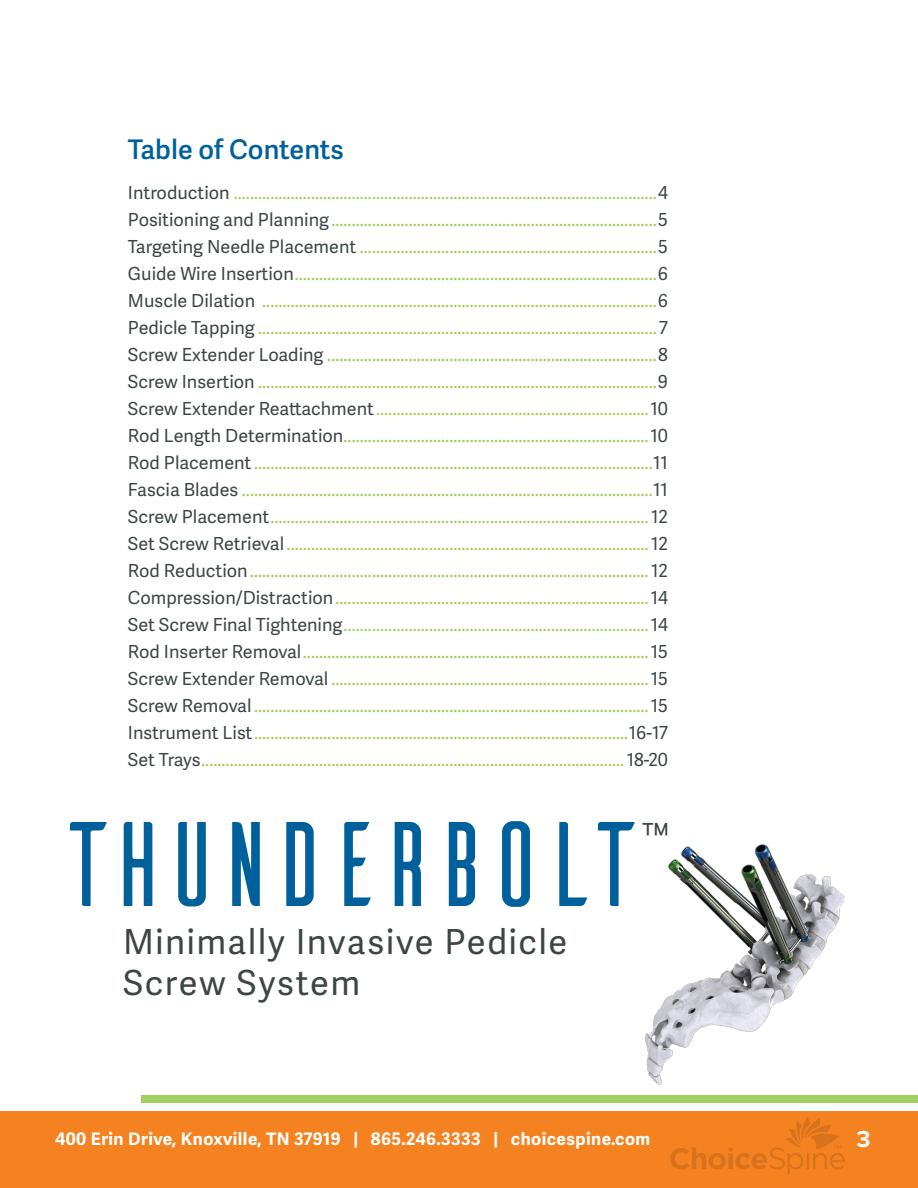
<style>
.page{position:relative;width:918px;height:1188px;background:#fff}
.page>*{position:absolute;margin:0;border:0;box-sizing:border-box;transform-origin:0 0}
.t1{font:120px "Ailerons";letter-spacing:-.15em;color:#00609c}
.t2{font:34.5px/41.4px "Adelle Sans";letter-spacing:.04em;color:#3d4644}
.t3{font:33.3px "Adelle Sans";color:#3d4644}
.t4{font:600 27px "Adelle Sans";color:#00609c}
.t5{font:700 24px "Proxima Nova";color:#fff}
.t6{font:18px/27px "Adelle Sans";color:#a1ce5e;text-align:justify}
.t7{font:700 17.25px "Adelle Sans";letter-spacing:.025em;color:#fff}
.s1{color:#3d4644}
</style>
<div class="page">
<div style="left:0;top:1111px;width:918px;height:77px;background:#f58220"></div>
<svg style="left:670px;top:1117px;width:175px;height:57px"></svg>
<div style="left:141px;top:1095px;width:777px;height:8px;background:#a1ce5e"></div>
<img style="left:646px;top:845px;width:198px;height:240px">
<h3 class="t4" style="left:128px;top:133px;width:217px">Table of Contents</h3>
<p class="t6" style="left:128px;top:180px;width:542px"><span class="s1">Introduction</span> ........................................................................................................<span class="s1">4<br>Positioning and Planning</span>................................................................................<span class="s1">5<br>Targeting Needle Placement</span> .........................................................................<span class="s1">5<br>Guide Wire Insertion</span>.........................................................................................<span class="s1">6<br>Muscle Dilation</span> .................................................................................................<span class="s1">6<br>Pedicle Tapping</span> ..................................................................................................<span class="s1">7<br>Screw Extender Loading</span> .................................................................................<span class="s1">8<br>Screw Insertion</span> ..................................................................................................<span class="s1">9<br>Screw Extender Reattachment</span>...................................................................<span class="s1">10<br>Rod Length Determination</span>...........................................................................<span class="s1">10<br>Rod Placement</span>..................................................................................................<span class="s1">11<br>Fascia Blades</span> .....................................................................................................<span class="s1">11<br>Screw Placement</span>............................................................................................. <span class="s1">12<br>Set Screw Retrieval</span> ......................................................................................... <span class="s1">12<br>Rod Reduction</span>.................................................................................................. <span class="s1">12<br>Compression/Distraction</span>............................................................................. <span class="s1">14<br>Set Screw Final Tightening</span>........................................................................... <span class="s1">14<br>Rod Inserter Removal</span>..................................................................................... <span class="s1">15<br>Screw Extender Removal</span> .............................................................................. <span class="s1">15<br>Screw Removal</span> ................................................................................................. <span class="s1">15<br>Instrument List</span>............................................................................................<span class="s1">16-17<br>Set Trays</span>........................................................................................................ <span class="s1">18-20</span></p>
<h1 class="t1" style="left:54px;top:807px;width:595px">THUNDERBOLT</h1>
<h3 class="t3" style="left:642px;top:815px;width:29px">™</h3>
<h2 class="t2" style="left:123px;top:922px;width:446px">Minimally Invasive Pedicle<br>Screw System</h2>
<p class="t7" style="left:55px;top:1129px;width:597px">400 Erin Drive, Knoxville, TN 37919 | 865.246.3333 | choicespine.com</p>
<h3 class="t5" style="left:856px;top:1121px;width:16px">3</h3>
</div>
